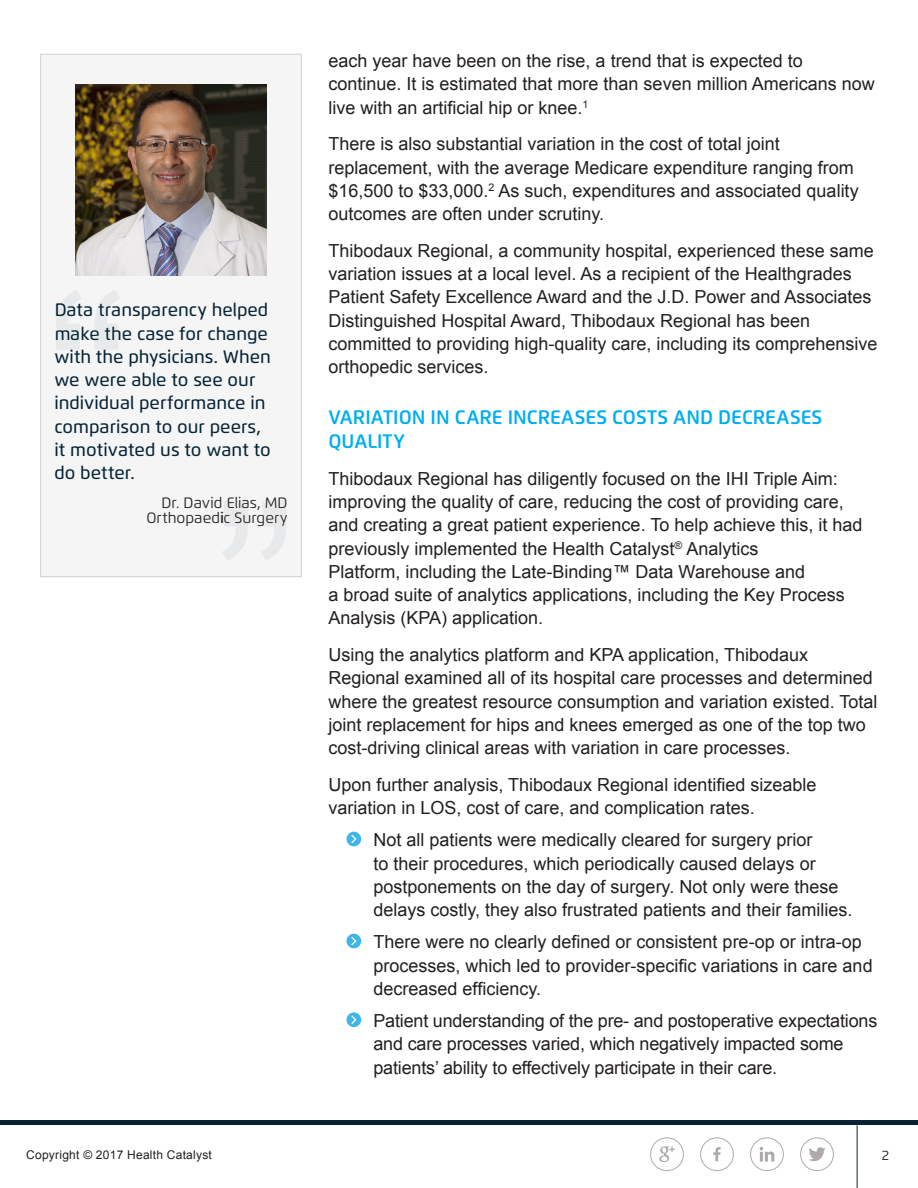
<style>
.page{position:relative;width:918px;height:1188px;background:#fff}
.page>*{position:absolute;margin:0;border:0;box-sizing:border-box;transform-origin:0 0}
.Section_Title{font:600 19.5px/24px "Flexo";color:#00aeef}
.Body_Copy{font:18px/23.2px "Arial";color:#231f20}
.Bullets__add_graphic{font:18px/23.2px "Arial";color:#231f20}
.Quotation_body_copy{font:500 18px/23.2px "Flexo";color:#062437}
.Quotation_attributio{font:15px/15px "Flexo";color:#231f20;text-align:right}
.t1{font:13.5px "Flexo";color:#231f20}
.t2{font:12px "Arial";letter-spacing:.02em;color:#231f20}
</style>
<div class="page">
<svg style="left:659px;top:1146px;width:16px;height:16px"></svg>
<div style="left:650px;top:1137px;width:34px;height:34px;border:1px solid #aeaaa9;border-radius:50%"></div>
<hr style="left:857px;top:1125px;width:1px;height:63px;background:#062437">
<div style="left:0;top:1120px;width:918px;height:5px;background:#0a2334"></div>
<svg style="left:809px;top:1147px;width:17px;height:14px"></svg>
<div style="left:800px;top:1137px;width:34px;height:34px;border:1px solid #aeaaa9;border-radius:50%"></div>
<svg style="left:713px;top:1147px;width:8px;height:14px"></svg>
<div style="left:700px;top:1137px;width:34px;height:34px;border:1px solid #aeaaa9;border-radius:50%"></div>
<svg style="left:760px;top:1147px;width:14px;height:15px"></svg>
<div style="left:750px;top:1137px;width:34px;height:34px;border:1px solid #aeaaa9;border-radius:50%"></div>
<div style="left:346px;top:832px;width:15px;height:14px;background:#3eb6e9;border-radius:50%"></div>
<svg style="left:351px;top:834px;width:6px;height:10px"></svg>
<div style="left:346px;top:934px;width:15px;height:14px;background:#3eb6e9;border-radius:50%"></div>
<svg style="left:351px;top:936px;width:6px;height:10px"></svg>
<svg style="left:346px;top:1012px;width:15px;height:15px"></svg>
<svg style="left:350px;top:1014px;width:8px;height:11px"></svg>
<div style="left:41px;top:54px;width:260px;height:523px;background:#f4f5f4"></div>
<div style="left:40px;top:54px;width:262px;height:523px;border:1px solid #cfd0d2"></div>
<svg style="left:56px;top:290px;width:64px;height:59px"></svg>
<svg style="left:223px;top:501px;width:63px;height:59px"></svg>
<img style="left:76px;top:84px;width:190px;height:191px">
<p class="Quotation_body_copy" style="left:54px;top:298px;width:218px">Data transparency helped make the case for change with the physicians. When we were able to see our individual performance in comparison to our peers, it motivated us to want to do better.</p>
<p class="Quotation_attributio" style="left:146px;top:495px;width:143px">Dr. David Elias, MD<br>Orthopaedic Surgery</p>
<p class="Body_Copy" style="left:328px;top:49px;width:548px">each year have been on the rise, a trend that is expected to continue. It is estimated that more than seven million Americans now live with an artificial hip or knee.<sup>1</sup></p>
<p class="Body_Copy" style="left:328px;top:133px;width:532px">There is also substantial variation in the cost of total joint replacement, with the average Medicare expenditure ranging from $16,500 to $33,000.<sup>2</sup> As such, expenditures and associated quality outcomes are often under scrutiny.</p>
<p class="Body_Copy" style="left:329px;top:239px;width:550px">Thibodaux Regional, a community hospital, experienced these same variation issues at a local level. As a recipient of the Healthgrades Patient Safety Excellence Award and the J.D. Power and Associates Distinguished Hospital Award, Thibodaux Regional has been committed to providing high-quality care, including its comprehensive orthopedic services.</p>
<p class="Section_Title" style="left:328px;top:405px;width:495px">VARIATION IN CARE INCREASES COSTS AND DECREASES<br>QUALITY</p>
<p class="Body_Copy" style="left:328px;top:467px;width:536px">Thibodaux Regional has diligently focused on the IHI Triple Aim: improving the quality of care, reducing the cost of providing care, and creating a great patient experience. To help achieve this, it had previously implemented the Health Catalyst<sup>®</sup> Analytics<br>Platform, including the Late-Binding™ Data Warehouse and<br>a broad suite of analytics applications, including the Key Process Analysis (KPA) application.</p>
<p class="Body_Copy" style="left:329px;top:643px;width:550px">Using the analytics platform and KPA application, Thibodaux Regional examined all of its hospital care processes and determined where the greatest resource consumption and variation existed. Total joint replacement for hips and knees emerged as one of the top two cost-driving clinical areas with variation in care processes.</p>
<p class="Body_Copy" style="left:329px;top:773px;width:489px">Upon further analysis, Thibodaux Regional identified sizeable variation in LOS, cost of care, and complication rates.</p>
<p class="Bullets__add_graphic" style="left:374px;top:829px;width:480px">Not all patients were medically cleared for surgery prior<br>to their procedures, which periodically caused delays or postponements on the day of surgery. Not only were these delays costly, they also frustrated patients and their families.</p>
<p class="Bullets__add_graphic" style="left:374px;top:931px;width:501px">There were no clearly defined or consistent pre-op or intra-op processes, which led to provider-specific variations in care and decreased efficiency.</p>
<p class="Bullets__add_graphic" style="left:374px;top:1009px;width:505px">Patient understanding of the pre- and postoperative expectations and care processes varied, which negatively impacted some patients’ ability to effectively participate in their care.</p>
<p class="t2" style="left:26px;top:1147px;width:187px">Copyright © 2017 Health Catalyst</p>
<p class="t1" style="left:882px;top:1147px;width:9px">2</p>
</div>
